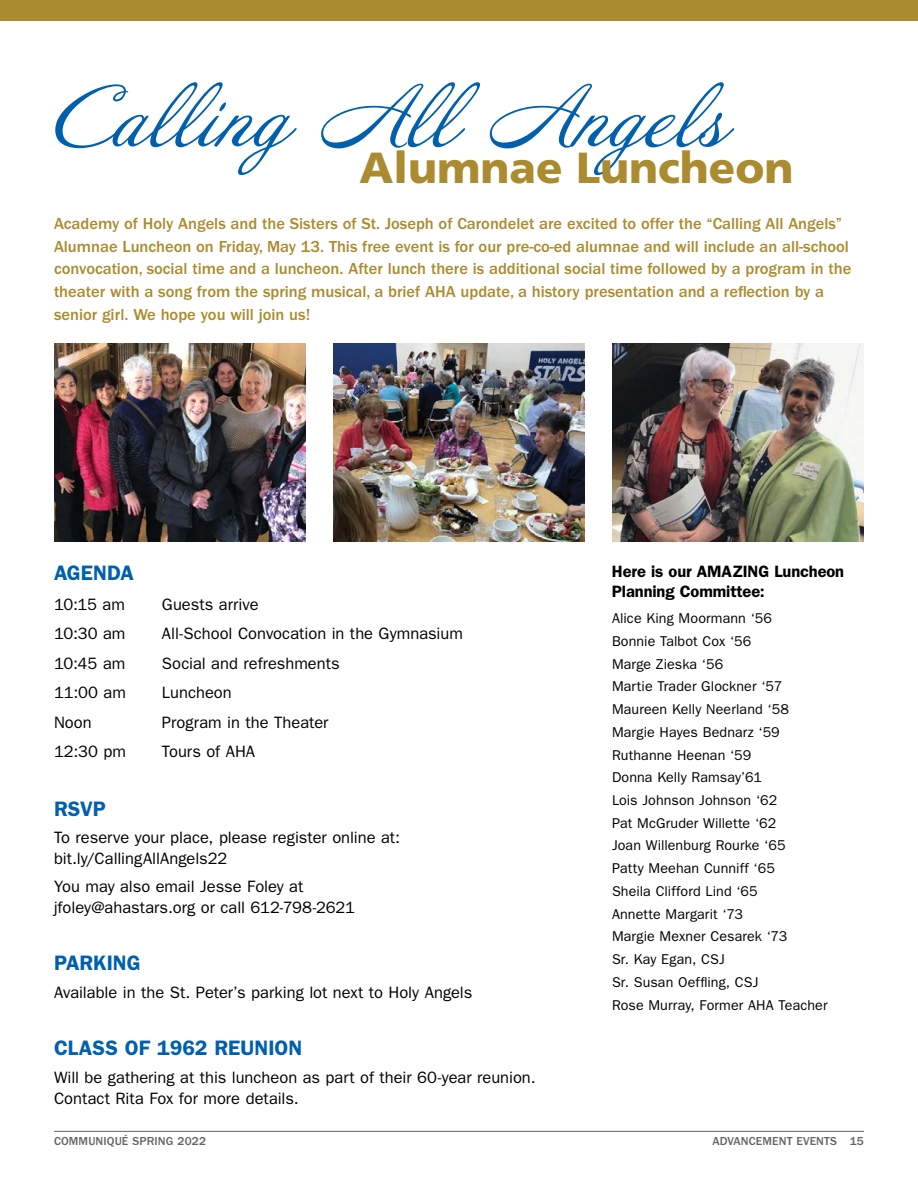
<style>
.page{position:relative;width:918px;height:1188px;background:#fff}
.page>*{position:absolute;margin:0;border:0;box-sizing:border-box;transform-origin:0 0}
.t1{font:78px "Annabelle JF";letter-spacing:-.01em;color:#0060ae}
.t2{font:900 43.5px "Frutiger";color:#aa8b2f}
.t3{font:600 21px "ITC Franklin Gothic Std";color:#0060ae}
.t4{font:16.5px/21px "ITC Franklin Gothic Std";color:#000}
.t5{font:500 16.5px/22.5px "ITC Franklin Gothic Std";color:#aa8b2f}
.t6{font:600 16.5px/19.5px "ITC Franklin Gothic Std";letter-spacing:-.005em;color:#000}
.t7{font:14.25px/22.8px "ITC Franklin Gothic Std";letter-spacing:.005em;color:#000}
.t8{font:500 12px "ITC Franklin Gothic Std";letter-spacing:.01em;color:#63665e}
</style>
<div class="page">
<hr style="left:54px;top:1131px;width:810px;height:1px;background:#63665e">
<div style="left:0;top:0;width:918px;height:20px;background:#aa8b2f"></div>
<img style="left:54px;top:343px;width:252px;height:198px">
<img style="left:612px;top:343px;width:252px;height:198px">
<img style="left:333px;top:343px;width:252px;height:198px">
<h1 class="t1" style="left:55px;top:69px;width:673px">Calling All Angels</h1>
<h2 class="t2" style="left:360px;top:141px;width:435px">Alumnae Luncheon</h2>
<p class="t5" style="left:54px;top:213px;width:799px">Academy of Holy Angels and the Sisters of St. Joseph of Carondelet are excited to offer the “Calling All Angels” Alumnae Luncheon on Friday, May 13. This free event is for our pre-co-ed alumnae and will include an all-school convocation, social time and a luncheon. After lunch there is additional social time followed by a program in the theater with a song from the spring musical, a brief AHA update, a history presentation and a reflection by a senior girl. We hope you will join us!</p>
<p class="t3" style="left:54px;top:561px;width:81px">AGENDA</p>
<p class="t4" style="left:54px;top:594px;width:72px">10:15 am</p>
<p class="t4" style="left:162px;top:594px;width:98px">Guests arrive</p>
<p class="t4" style="left:54px;top:623px;width:73px">10:30 am</p>
<p class="t4" style="left:162px;top:623px;width:302px">All-School Convocation in the Gymnasium</p>
<p class="t4" style="left:54px;top:653px;width:73px">10:45 am</p>
<p class="t4" style="left:162px;top:653px;width:179px">Social and refreshments</p>
<p class="t4" style="left:54px;top:682px;width:74px">11:00 am</p>
<p class="t4" style="left:162px;top:682px;width:71px">Luncheon</p>
<p class="t4" style="left:54px;top:712px;width:39px">Noon</p>
<p class="t4" style="left:162px;top:712px;width:168px">Program in the Theater</p>
<p class="t4" style="left:54px;top:741px;width:73px">12:30 pm</p>
<p class="t4" style="left:162px;top:741px;width:95px">Tours of AHA</p>
<p class="t3" style="left:54px;top:796px;width:53px">RSVP</p>
<p class="t4" style="left:54px;top:827px;width:348px">To reserve your place, please register online at: bit.ly/CallingAllAngels22</p>
<p class="t4" style="left:54px;top:876px;width:303px">You may also email Jesse Foley at jfoley@ahastars.org or call 612-798-2621</p>
<p class="t3" style="left:54px;top:951px;width:88px">PARKING</p>
<p class="t4" style="left:54px;top:982px;width:420px">Available in the St. Peter’s parking lot next to Holy Angels</p>
<p class="t3" style="left:54px;top:1035px;width:250px">CLASS OF 1962 REUNION</p>
<p class="t4" style="left:54px;top:1067px;width:483px">Will be gathering at this luncheon as part of their 60-year reunion.<br>Contact Rita Fox for more details.</p>
<p class="t6" style="left:612px;top:562px;width:234px">Here is our AMAZING Luncheon<br>Planning Committee:</p>
<p class="t7" style="left:612px;top:607px;width:217px">Alice King Moormann ‘56<br>Bonnie Talbot Cox ‘56<br>Marge Zieska ‘56<br>Martie Trader Glockner ‘57<br>Maureen Kelly Neerland ‘58<br>Margie Hayes Bednarz ‘59<br>Ruthanne Heenan ‘59<br>Donna Kelly Ramsay’61<br>Lois Johnson Johnson ‘62<br>Pat McGruder Willette ‘62<br>Joan Willenburg Rourke ‘65<br>Patty Meehan Cunniff ‘65<br>Sheila Clifford Lind ‘65<br>Annette Margarit ‘73<br>Margie Mexner Cesarek ‘73<br>Sr. Kay Egan, CSJ<br>Sr. Susan Oeffling, CSJ<br>Rose Murray, Former AHA Teacher</p>
<p class="t8" style="left:54px;top:1135px;width:154px">COMMUNIQUÉ SPRING 2022</p>
<p class="t8" style="left:712px;top:1135px;width:153px">ADVANCEMENT EVENTS 15</p>
</div>
